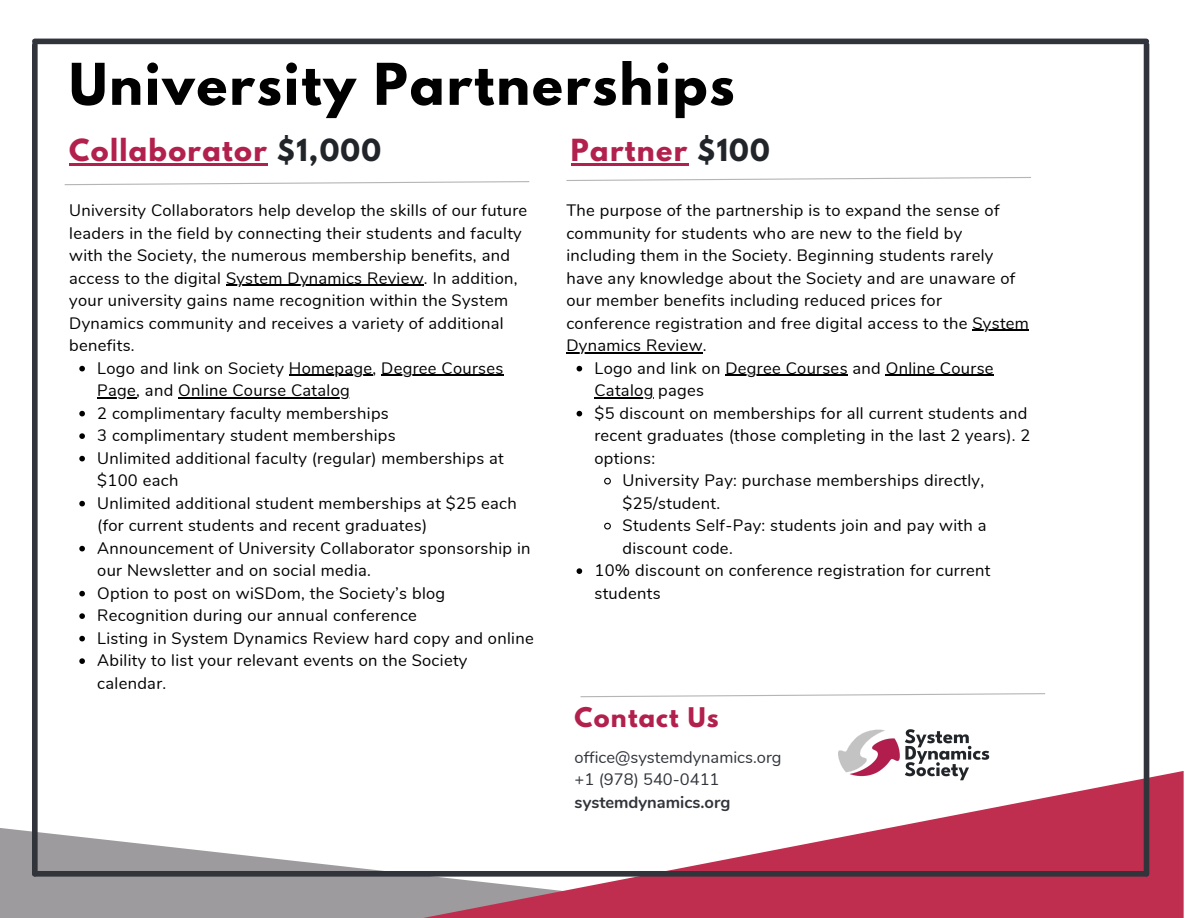
<style>
.page{position:relative;width:1188px;height:918px;background:#fff}
.page>*{position:absolute;margin:0;border:0;box-sizing:border-box;transform-origin:0 0}
.t1{font:700 51px "League Spartan";letter-spacing:.04em;color:#000}
.t2{font:700 27px "League Spartan";letter-spacing:.05em;color:#b2214d}
.t3{font:700 24px "League Spartan";letter-spacing:.05em;color:#b2214d}
.t4{font:16.5px/22.5px "Nunito";letter-spacing:.02em;color:#000}
.t5{font:16.5px "Nunito";color:#31343b}
.t6{font:700 16.5px "Nunito";color:#31343b}
.s1{color:#212529}
</style>
<div class="page">
<svg style="left:0;top:826px;width:1184px;height:92px;fill:#9d9b9d"></svg>
<svg style="left:246px;top:771px;width:937px;height:147px"></svg>
<svg style="left:79px;top:366px;width:6px;height:5px"></svg>
<hr style="left:289px;top:375px;width:84px;height:1px;background:#000">
<hr style="left:381px;top:375px;width:123px;height:1px;background:#000">
<hr style="left:97px;top:397px;width:39px;height:1px;background:#000">
<hr style="left:178px;top:397px;width:172px;height:1px;background:#000">
<svg style="left:79px;top:411px;width:6px;height:5px"></svg>
<svg style="left:79px;top:433px;width:6px;height:6px"></svg>
<svg style="left:79px;top:456px;width:6px;height:5px"></svg>
<svg style="left:79px;top:501px;width:6px;height:5px"></svg>
<svg style="left:79px;top:546px;width:6px;height:5px"></svg>
<svg style="left:79px;top:591px;width:6px;height:5px"></svg>
<svg style="left:79px;top:613px;width:6px;height:6px"></svg>
<svg style="left:79px;top:636px;width:6px;height:5px"></svg>
<svg style="left:79px;top:658px;width:6px;height:6px"></svg>
<hr style="left:226px;top:285px;width:198px;height:1px;background:#000">
<hr style="left:69px;top:163px;width:199px;height:2px;background:#b2214d">
<svg style="left:64px;top:181px;width:466px;height:5px"></svg>
<div style="left:1144px;top:45px;width:5px;height:829px;background:#31343b"></div>
<div style="left:32px;top:45px;width:6px;height:829px;background:#31343b"></div>
<div style="left:35px;top:39px;width:1111px;height:5px;background:#31343b"></div>
<div style="left:35px;top:871px;width:1111px;height:6px;background:#31343b"></div>
<hr style="left:571px;top:163px;width:118px;height:2px;background:#b2214d">
<svg style="left:566px;top:177px;width:465px;height:4px"></svg>
<svg style="left:580px;top:693px;width:466px;height:5px"></svg>
<svg style="left:577px;top:366px;width:5px;height:5px"></svg>
<svg style="left:725px;top:375px;width:13px;height:1px"></svg>
<hr style="left:738px;top:375px;width:110px;height:1px;background:#000">
<hr style="left:886px;top:375px;width:108px;height:1px;background:#000">
<hr style="left:594px;top:397px;width:60px;height:1px;background:#000">
<svg style="left:577px;top:411px;width:5px;height:5px"></svg>
<svg style="left:604px;top:477px;width:7px;height:8px"></svg>
<svg style="left:604px;top:522px;width:7px;height:8px"></svg>
<svg style="left:577px;top:568px;width:5px;height:6px"></svg>
<hr style="left:972px;top:330px;width:57px;height:1px;background:#000">
<hr style="left:566px;top:352px;width:137px;height:1px;background:#000">
<img style="left:839px;top:729px;width:150px;height:67px">
<p class="t1" style="left:69px;top:59px;width:667px">University Partnerships</p>
<p class="t2" style="left:69px;top:136px;width:314px">Collaborator <span class="s1">$1,000</span></p>
<p class="t2" style="left:571px;top:136px;width:200px">Partner <span class="s1">$100</span></p>
<p class="t4" style="left:69px;top:200px;width:460px">University Collaborators help develop the skills of our future leaders in the field by connecting their students and faculty with the Society, the numerous membership benefits, and access to the digital System Dynamics Review. In addition, your university gains name recognition within the System Dynamics community and receives a variety of additional benefits.</p>
<p class="t4" style="left:97px;top:357px;width:408px">Logo and link on Society Homepage, Degree Courses<br>Page, and Online Course Catalog</p>
<p class="t4" style="left:97px;top:402px;width:293px">2 complimentary faculty memberships</p>
<p class="t4" style="left:97px;top:425px;width:300px">3 complimentary student memberships</p>
<p class="t4" style="left:97px;top:447px;width:408px">Unlimited additional faculty (regular) memberships at $100 each</p>
<p class="t4" style="left:97px;top:492px;width:421px">Unlimited additional student memberships at $25 each (for current students and recent graduates)</p>
<p class="t4" style="left:97px;top:537px;width:435px">Announcement of University Collaborator sponsorship in our Newsletter and on social media.</p>
<p class="t4" style="left:97px;top:582px;width:350px">Option to post on wiSDom, the Society’s blog</p>
<p class="t4" style="left:97px;top:605px;width:321px">Recognition during our annual conference</p>
<p class="t4" style="left:97px;top:627px;width:438px">Listing in System Dynamics Review hard copy and online</p>
<p class="t4" style="left:97px;top:650px;width:372px">Ability to list your relevant events on the Society calendar.</p>
<p class="t4" style="left:566px;top:200px;width:464px">The purpose of the partnership is to expand the sense of community for students who are new to the field by including them in the Society. Beginning students rarely have any knowledge about the Society and are unaware of our member benefits including reduced prices for conference registration and free digital access to the System Dynamics Review.</p>
<p class="t4" style="left:594px;top:357px;width:401px">Logo and link on Degree Courses and Online Course<br>Catalog pages</p>
<p class="t4" style="left:594px;top:402px;width:438px">$5 discount on memberships for all current students and recent graduates (those completing in the last 2 years). 2 options:</p>
<p class="t4" style="left:623px;top:470px;width:363px">University Pay: purchase memberships directly, $25/student.</p>
<p class="t4" style="left:623px;top:515px;width:365px">Students Self-Pay: students join and pay with a discount code.</p>
<p class="t4" style="left:594px;top:560px;width:398px">10% discount on conference registration for current students</p>
<p class="t3" style="left:575px;top:705px;width:145px">Contact Us</p>
<p class="t5" style="left:575px;top:746px;width:208px">office@systemdynamics.org</p>
<p class="t5" style="left:575px;top:769px;width:146px">+1 (978) 540-0411</p>
<p class="t6" style="left:575px;top:791px;width:157px">systemdynamics.org</p>
</div>
